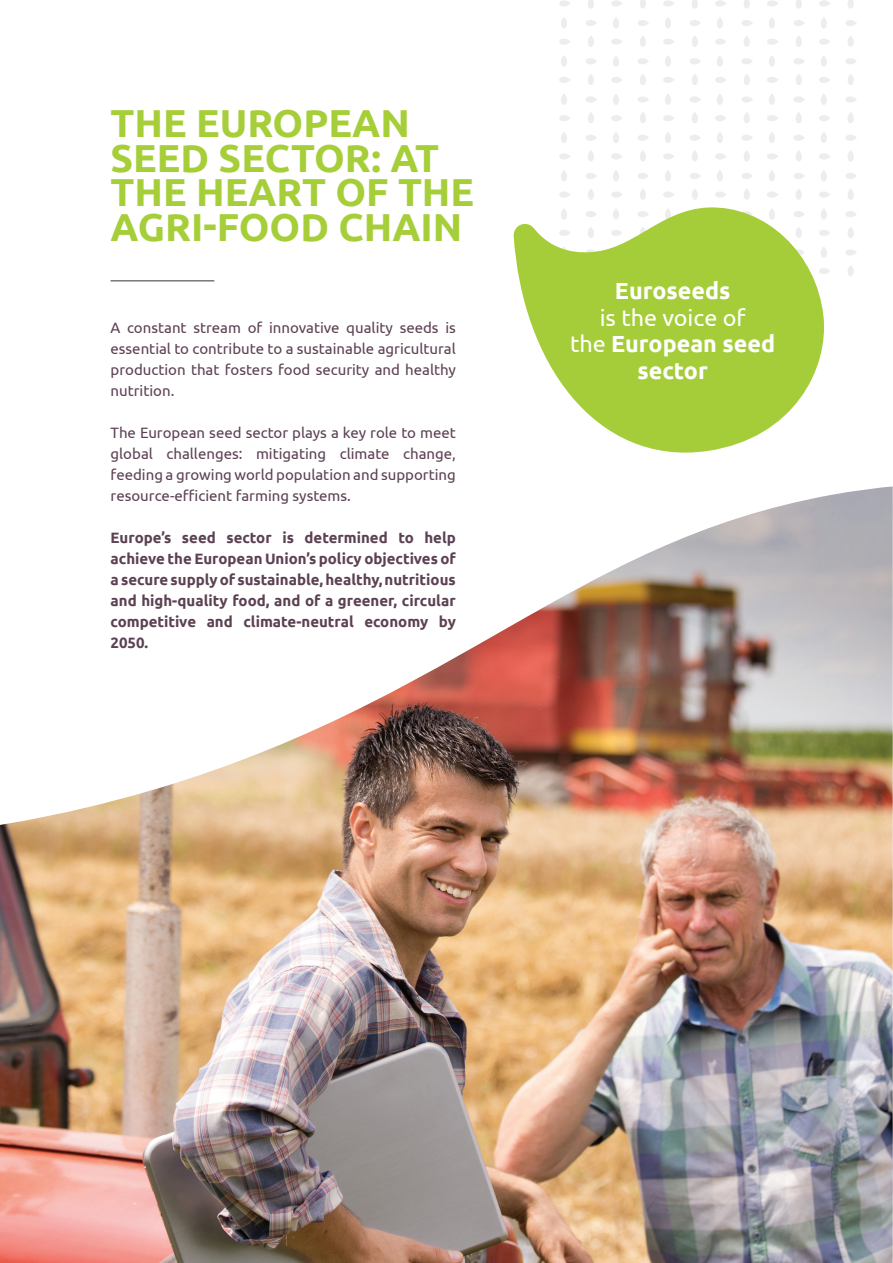
<style>
.page{position:relative;width:893px;height:1263px;background:#fff}
.page>*{position:absolute;margin:0;border:0;box-sizing:border-box;transform-origin:0 0}
.t1{font:700 39px/34.5px "Ubuntu";color:#a6ce39}
.t2{font:700 23.25px/26.7px "Ubuntu";color:#fff;text-align:center}
.t3{font:23.25px "Ubuntu";color:#fff}
.t4{font:15px/21px "Ubuntu";color:#5c4153;text-align:justify}
.t5{font:700 15px/21px "Ubuntu";color:#5c4153;text-align:justify}
.s1{font-weight:400}
</style>
<div class="page">
<img style="left:0;top:844px;width:893px;height:419px">
<img style="left:0;top:486px;width:893px;height:358px">
<svg style="left:848px;top:0;width:6px;height:9px"></svg>
<svg style="left:819px;top:0;width:11px;height:6px"></svg>
<svg style="left:821px;top:17px;width:6px;height:11px"></svg>
<svg style="left:848px;top:36px;width:6px;height:11px"></svg>
<svg style="left:846px;top:20px;width:10px;height:6px"></svg>
<svg style="left:819px;top:39px;width:11px;height:6px"></svg>
<svg style="left:821px;top:56px;width:6px;height:11px"></svg>
<svg style="left:848px;top:74px;width:6px;height:11px"></svg>
<svg style="left:846px;top:58px;width:11px;height:6px"></svg>
<svg style="left:819px;top:77px;width:11px;height:6px"></svg>
<svg style="left:821px;top:94px;width:6px;height:11px"></svg>
<svg style="left:848px;top:112px;width:6px;height:11px"></svg>
<svg style="left:846px;top:96px;width:11px;height:7px"></svg>
<svg style="left:819px;top:115px;width:11px;height:6px"></svg>
<svg style="left:821px;top:132px;width:6px;height:11px"></svg>
<svg style="left:848px;top:150px;width:6px;height:12px"></svg>
<svg style="left:846px;top:135px;width:11px;height:6px"></svg>
<svg style="left:819px;top:153px;width:11px;height:6px"></svg>
<svg style="left:821px;top:170px;width:6px;height:11px"></svg>
<svg style="left:848px;top:189px;width:6px;height:11px"></svg>
<svg style="left:846px;top:173px;width:10px;height:6px"></svg>
<svg style="left:819px;top:192px;width:11px;height:6px"></svg>
<svg style="left:848px;top:227px;width:6px;height:11px"></svg>
<svg style="left:846px;top:211px;width:11px;height:6px"></svg>
<svg style="left:826px;top:230px;width:4px;height:5px"></svg>
<svg style="left:848px;top:265px;width:6px;height:11px"></svg>
<svg style="left:846px;top:249px;width:11px;height:6px"></svg>
<svg style="left:826px;top:268px;width:4px;height:6px"></svg>
<svg style="left:796px;top:0;width:6px;height:9px"></svg>
<svg style="left:767px;top:0;width:11px;height:6px"></svg>
<svg style="left:769px;top:17px;width:6px;height:11px"></svg>
<svg style="left:796px;top:36px;width:6px;height:11px"></svg>
<svg style="left:794px;top:20px;width:10px;height:6px"></svg>
<svg style="left:767px;top:39px;width:11px;height:6px"></svg>
<svg style="left:769px;top:56px;width:6px;height:11px"></svg>
<svg style="left:796px;top:74px;width:6px;height:11px"></svg>
<svg style="left:794px;top:58px;width:11px;height:6px"></svg>
<svg style="left:767px;top:77px;width:11px;height:6px"></svg>
<svg style="left:769px;top:94px;width:6px;height:11px"></svg>
<svg style="left:796px;top:112px;width:6px;height:11px"></svg>
<svg style="left:794px;top:96px;width:11px;height:7px"></svg>
<svg style="left:767px;top:115px;width:11px;height:6px"></svg>
<svg style="left:769px;top:132px;width:6px;height:11px"></svg>
<svg style="left:796px;top:150px;width:6px;height:12px"></svg>
<svg style="left:794px;top:135px;width:11px;height:6px"></svg>
<svg style="left:767px;top:153px;width:11px;height:6px"></svg>
<svg style="left:769px;top:170px;width:6px;height:11px"></svg>
<svg style="left:796px;top:189px;width:6px;height:10px"></svg>
<svg style="left:794px;top:173px;width:10px;height:6px"></svg>
<svg style="left:767px;top:192px;width:11px;height:6px"></svg>
<svg style="left:744px;top:0;width:6px;height:9px"></svg>
<svg style="left:715px;top:0;width:11px;height:6px"></svg>
<svg style="left:717px;top:17px;width:6px;height:11px"></svg>
<svg style="left:744px;top:36px;width:6px;height:11px"></svg>
<svg style="left:742px;top:20px;width:10px;height:6px"></svg>
<svg style="left:715px;top:39px;width:11px;height:6px"></svg>
<svg style="left:717px;top:56px;width:6px;height:11px"></svg>
<svg style="left:744px;top:74px;width:6px;height:11px"></svg>
<svg style="left:742px;top:58px;width:11px;height:6px"></svg>
<svg style="left:715px;top:77px;width:11px;height:6px"></svg>
<svg style="left:717px;top:94px;width:6px;height:11px"></svg>
<svg style="left:744px;top:112px;width:6px;height:11px"></svg>
<svg style="left:742px;top:96px;width:11px;height:7px"></svg>
<svg style="left:715px;top:115px;width:11px;height:6px"></svg>
<svg style="left:717px;top:132px;width:6px;height:11px"></svg>
<svg style="left:744px;top:150px;width:6px;height:12px"></svg>
<svg style="left:742px;top:135px;width:11px;height:6px"></svg>
<svg style="left:715px;top:153px;width:11px;height:6px"></svg>
<svg style="left:717px;top:170px;width:6px;height:11px"></svg>
<svg style="left:744px;top:189px;width:6px;height:10px"></svg>
<svg style="left:742px;top:173px;width:11px;height:6px"></svg>
<svg style="left:715px;top:192px;width:11px;height:6px"></svg>
<svg style="left:692px;top:0;width:6px;height:9px"></svg>
<svg style="left:663px;top:0;width:11px;height:6px"></svg>
<svg style="left:665px;top:17px;width:6px;height:11px"></svg>
<svg style="left:692px;top:36px;width:6px;height:11px"></svg>
<svg style="left:690px;top:20px;width:11px;height:6px"></svg>
<svg style="left:663px;top:39px;width:11px;height:6px"></svg>
<svg style="left:665px;top:56px;width:6px;height:11px"></svg>
<svg style="left:692px;top:74px;width:6px;height:11px"></svg>
<svg style="left:690px;top:58px;width:11px;height:6px"></svg>
<svg style="left:663px;top:77px;width:11px;height:6px"></svg>
<svg style="left:665px;top:94px;width:6px;height:11px"></svg>
<svg style="left:692px;top:112px;width:6px;height:11px"></svg>
<svg style="left:690px;top:96px;width:11px;height:7px"></svg>
<svg style="left:663px;top:115px;width:11px;height:6px"></svg>
<svg style="left:665px;top:132px;width:6px;height:11px"></svg>
<svg style="left:692px;top:151px;width:6px;height:11px"></svg>
<svg style="left:690px;top:135px;width:11px;height:6px"></svg>
<svg style="left:663px;top:153px;width:11px;height:6px"></svg>
<svg style="left:665px;top:170px;width:6px;height:11px"></svg>
<svg style="left:692px;top:189px;width:6px;height:10px"></svg>
<svg style="left:690px;top:173px;width:11px;height:6px"></svg>
<svg style="left:663px;top:192px;width:11px;height:6px"></svg>
<svg style="left:640px;top:0;width:6px;height:9px"></svg>
<svg style="left:611px;top:0;width:11px;height:6px"></svg>
<svg style="left:613px;top:18px;width:6px;height:10px"></svg>
<svg style="left:640px;top:36px;width:6px;height:11px"></svg>
<svg style="left:638px;top:20px;width:11px;height:6px"></svg>
<svg style="left:611px;top:39px;width:11px;height:6px"></svg>
<svg style="left:613px;top:56px;width:6px;height:11px"></svg>
<svg style="left:640px;top:74px;width:6px;height:11px"></svg>
<svg style="left:638px;top:58px;width:11px;height:6px"></svg>
<svg style="left:611px;top:77px;width:11px;height:6px"></svg>
<svg style="left:613px;top:94px;width:6px;height:11px"></svg>
<svg style="left:640px;top:112px;width:6px;height:11px"></svg>
<svg style="left:638px;top:96px;width:11px;height:7px"></svg>
<svg style="left:611px;top:115px;width:11px;height:6px"></svg>
<svg style="left:613px;top:132px;width:6px;height:11px"></svg>
<svg style="left:640px;top:151px;width:6px;height:11px"></svg>
<svg style="left:638px;top:135px;width:11px;height:6px"></svg>
<svg style="left:611px;top:153px;width:11px;height:6px"></svg>
<svg style="left:613px;top:170px;width:6px;height:11px"></svg>
<svg style="left:640px;top:189px;width:6px;height:10px"></svg>
<svg style="left:638px;top:173px;width:11px;height:6px"></svg>
<svg style="left:611px;top:192px;width:11px;height:6px"></svg>
<svg style="left:588px;top:0;width:6px;height:9px"></svg>
<svg style="left:559px;top:0;width:11px;height:6px"></svg>
<svg style="left:561px;top:17px;width:6px;height:11px"></svg>
<svg style="left:588px;top:36px;width:6px;height:11px"></svg>
<svg style="left:586px;top:20px;width:11px;height:6px"></svg>
<svg style="left:559px;top:39px;width:11px;height:6px"></svg>
<svg style="left:561px;top:56px;width:6px;height:11px"></svg>
<svg style="left:588px;top:74px;width:6px;height:11px"></svg>
<svg style="left:586px;top:58px;width:11px;height:6px"></svg>
<svg style="left:559px;top:77px;width:11px;height:6px"></svg>
<svg style="left:561px;top:94px;width:6px;height:11px"></svg>
<svg style="left:588px;top:112px;width:6px;height:11px"></svg>
<svg style="left:586px;top:96px;width:11px;height:7px"></svg>
<svg style="left:559px;top:115px;width:11px;height:6px"></svg>
<svg style="left:561px;top:132px;width:6px;height:11px"></svg>
<svg style="left:588px;top:151px;width:6px;height:10px"></svg>
<svg style="left:586px;top:135px;width:11px;height:6px"></svg>
<svg style="left:559px;top:153px;width:11px;height:6px"></svg>
<svg style="left:561px;top:170px;width:6px;height:11px"></svg>
<svg style="left:588px;top:189px;width:6px;height:10px"></svg>
<svg style="left:586px;top:173px;width:11px;height:6px"></svg>
<svg style="left:559px;top:192px;width:11px;height:6px"></svg>
<hr style="left:111px;top:281px;width:103px;height:1px;background:#313232">
<svg style="left:513px;top:199px;width:313px;height:170px"></svg>
<svg style="left:524px;top:217px;width:292px;height:236px;fill:#a5cd39"></svg>
<p class="t1" style="left:111px;top:105px;width:365px">THE EUROPEAN<br>SEED SECTOR: AT<br>THE HEART OF THE<br>AGRI-FOOD CHAIN</p>
<p class="t4" style="left:111px;top:317px;width:347px">A constant stream of innovative quality seeds is essential to contribute to a sustainable agricultural production that fosters food security and healthy nutrition.</p>
<p class="t4" style="left:111px;top:422px;width:347px">The European seed sector plays a key role to meet global challenges: mitigating climate change, feeding a growing world population and supporting resource-efficient farming systems.</p>
<p class="t5" style="left:111px;top:527px;width:347px">Europe’s seed sector is determined to help achieve the European Union’s policy objectives of a secure supply of sustainable, healthy, nutritious and high-quality food, and of a greener, circular competitive and climate-neutral economy by 2050.</p>
<p class="t2" style="left:615px;top:277px;width:117px">Euroseeds</p>
<p class="t3" style="left:600px;top:303px;width:147px">is the voice of</p>
<p class="t2" style="left:570px;top:330px;width:207px"><span class="s1">the</span> European seed sector</p>
</div>
